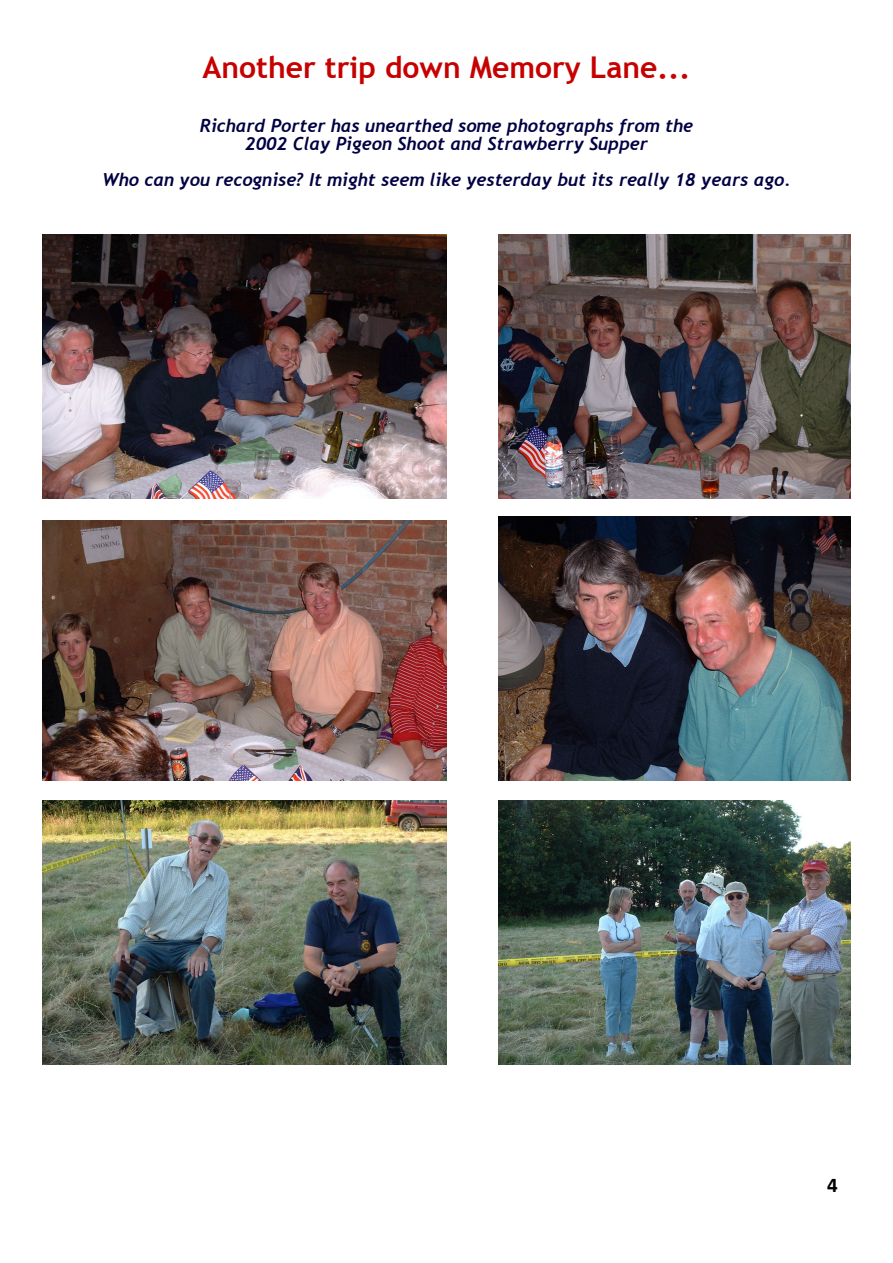
<style>
.page{position:relative;width:893px;height:1263px;background:#fff}
.page>*{position:absolute;margin:0;border:0;box-sizing:border-box;transform-origin:0 0}
.t1{font:700 30px "Trebuchet MS";color:#c70000}
.t2{font:700 21px "Calibri";color:#000}
.t3{font:italic 700 18px/18px "Trebuchet";color:#000043;text-align:center}
</style>
<div class="page">
<img style="left:42px;top:235px;width:404px;height:263px">
<img style="left:499px;top:235px;width:351px;height:263px">
<img style="left:499px;top:516px;width:351px;height:264px">
<img style="left:42px;top:521px;width:404px;height:259px">
<img style="left:499px;top:801px;width:351px;height:263px">
<img style="left:42px;top:801px;width:404px;height:263px">
<h1 class="t1" style="left:202px;top:56px;width:490px">Another trip down Memory Lane...</h1>
<p class="t3" style="left:200px;top:118px;width:495px">Richard Porter has unearthed some photographs from the<br>2002 Clay Pigeon Shoot and Strawberry Supper</p>
<p class="t3" style="left:102px;top:172px;width:690px">Who can you recognise? It might seem like yesterday but its really 18 years ago.</p>
<p class="t2" style="left:827px;top:1176px;width:12px">4</p>
</div>
